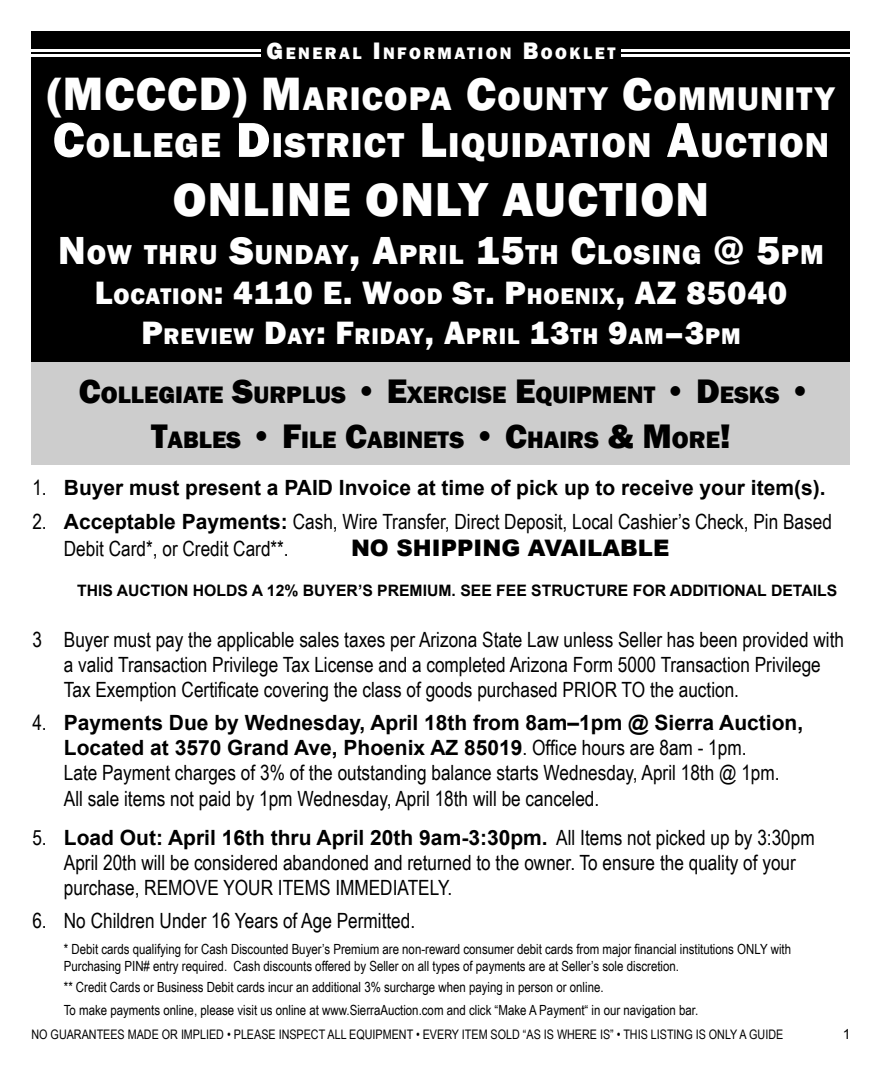
<style>
.page{position:relative;width:882px;height:1071px;background:#fff}
.page>*{position:absolute;margin:0;border:0;box-sizing:border-box;transform-origin:0 0}
.t1{font:800 49px "Franklin Gothic";color:#fff}
.t2{font:800 35.52px "Franklin Gothic";letter-spacing:.035em;color:#fff}
.t3{font:800 33.6px "Franklin Gothic";letter-spacing:.035em;color:#fff}
.t4{font:800 33.25px "Franklin Gothic";letter-spacing:.025em;color:#fff}
.t5{font:800 28.18px "Franklin Gothic";letter-spacing:.035em;color:#fff}
.t6{font:800 24.5px/45.5px "Franklin Gothic";color:#000;text-align:center}
.t7{font:800 23.28px "Franklin Gothic";letter-spacing:.035em;color:#fff}
.t8{font:900 22.75px "Arial";color:#000}
.t9{font:21px/25.2px "Arial Narrow";color:#000}
.t10{font:700 21px/25.2px "Arial";color:#000}
.t11{font:800 17.15px "Franklin Gothic";letter-spacing:.145em;color:#fff}
.t12{font:700 15.75px "Arial";color:#000}
.t13{font:14px/16.8px "Arial Narrow";color:#000}
.t14{font:14px "Arial";color:#000}
.t15{font:13.12px "Arial Narrow";color:#000}
.s1{font-size:24.5px}
.s2{font-size:48.12px}
.s3{font-size:50.75px}
.s4{font-size:40.25px}
.s5{font-size:23.28px}
.s6{font-size:33.25px}
.s7{font-size:35px}
.s8{font-family:"Arial Narrow";font-weight:400}
.s9{font-family:"Arial";font-weight:700}
</style>
<div class="page">
<div style="left:32px;top:32px;width:818px;height:330px;background:#000"></div>
<hr style="left:32px;top:49px;width:229px;height:2px;background:#fff">
<hr style="left:32px;top:54px;width:229px;height:2px;background:#fff">
<hr style="left:621px;top:49px;width:229px;height:2px;background:#fff">
<hr style="left:621px;top:54px;width:229px;height:2px;background:#fff">
<div style="left:32px;top:362px;width:818px;height:103px;background:#cdcdcd"></div>
<p class="t11" style="left:267px;top:42px;width:350px"><span class="s1">G</span>ENERAL <span class="s1">I</span> NFORM ATION <span class="s1">B</span>OOKLET</p>
<h3 class="t3" style="left:47px;top:77px;width:789px"><span class="s2">(MCCCD) M</span>ARICOPA <span class="s2">C</span>OUNTY <span class="s2">C</span>OMM UNITY</h3>
<h2 class="t2" style="left:53px;top:122px;width:778px"><span class="s3">C</span>OLLEGE <span class="s3">D</span>ISTRICT <span class="s3">L</span>IQUIDATION <span class="s3">A</span>UCTION</h2>
<h1 class="t1" style="left:173px;top:168px;width:31px">ONLINE</h1>
<h1 class="t1" style="left:365px;top:168px;width:32px">ONLY</h1>
<h1 class="t1" style="left:503px;top:168px;width:125px">AU CTION</h1>
<h3 class="t5" style="left:58px;top:236px;width:764px"><span class="s4">N</span> OW THRU <span class="s4">S</span>UNDAY<span class="s4">, A</span>PRIL <span class="s4">15</span>TH <span class="s4">C</span>LOSING <span class="s4">@ 5</span>PM</h3>
<h3 class="t4" style="left:95px;top:271px;width:694px">L<span class="s5">OCATION</span>: 4110 E. W<span class="s5">OOD</span> S<span class="s5">T</span>. P<span class="s5">HOENIX</span>, AZ 85040</h3>
<p class="t7" style="left:141px;top:321px;width:598px"><span class="s6">P</span>REVIEW <span class="s6">D</span>AY<span class="s6">: F</span>RIDAY<span class="s6">, A</span>PRIL <span class="s6">13</span>TH <span class="s6">9</span>AM<span class="s6">–3</span>PM</p>
<p class="t6" style="left:79px;top:372px;width:735px"><span class="s7">C</span>OLLEGIATE <span class="s7">S</span>URPLUS <span class="s7">• E</span>XERCISE <span class="s7">E</span>QUIPMENT <span class="s7">• D</span>ESKS <span class="s7">•<br>T</span>ABLES <span class="s7">• F</span>ILE <span class="s7">C</span>ABINETS <span class="s7">• C</span>HAIRS <span class="s7">&amp; M</span>ORE<span class="s7">!</span></p>
<p class="t10" style="left:32px;top:476px;width:795px"><span class="s8">1.</span> Buyer must present a PAID Invoice at time of pick up to receive your item(s).</p>
<p class="t9" style="left:64px;top:507px;width:770px;line-height:27.3px;text-indent:-32px">2. <span class="s9">Acceptable Payments:</span> Cash, Wire Transfer, Direct Deposit, Local Cashier’s Check, Pin Based<br>Debit Card*, or Credit Card**.</p>
<p class="t8" style="left:351px;top:531px;width:320px">NO SHIPPING AVAILABLE</p>
<p class="t12" style="left:77px;top:580px;width:762px">THIS AUCTION HOLDS A 12% BUYER’S PREMIUM. SEE FEE STRUCTURE FOR ADDITIONAL DETAILS</p>
<p class="t9" style="left:64px;top:626px;width:782px;text-indent:-32px">3 Buyer must pay the applicable sales taxes per Arizona State Law unless Seller has been provided with a valid Transaction Privilege Tax License and a completed Arizona Form 5000 Transaction Privilege<br>Tax Exemption Certificate covering the class of goods purchased PRIOR TO the auction.</p>
<p class="t10" style="left:64px;top:711px;width:741px;text-indent:-32px"><span class="s8">4.</span> Payments Due by Wednesday, April 18th from 8am–1pm @ Sierra Auction,<br>Located at 3570 Grand Ave, Phoenix AZ 85019<span class="s8">. Office hours are 8am - 1pm.</span></p>
<p class="t9" style="left:64px;top:760px;width:717px">Late Payment charges of 3% of the outstanding balance starts Wednesday, April 18th @ 1pm.<br>All sale items not paid by 1pm Wednesday, April 18th will be canceled.</p>
<p class="t10" style="left:32px;top:825px;width:784px"><span class="s8">5.</span> Load Out: April 16th thru April 20th 9am-3:30pm. <span class="s8">All Items not picked up by 3:30pm</span></p>
<p class="t9" style="left:64px;top:849px;width:734px">April 20th will be considered abandoned and returned to the owner. To ensure the quality of your purchase, REMOVE YOUR ITEMS IMMEDIATELY.</p>
<p class="t9" style="left:32px;top:907px;width:384px">6. No Children Under 16 Years of Age Permitted.</p>
<p class="t13" style="left:64px;top:941px;width:729px">* Debit cards qualifying for Cash Discounted Buyer’s Premium are non-reward consumer debit cards from major financial institutions ONLY with<br>Purchasing PIN# entry required. Cash discounts offered by Seller on all types of payments are at Seller’s sole discretion.</p>
<p class="t13" style="left:64px;top:975px;width:636px;line-height:22.8px">** Credit Cards or Business Debit cards incur an additional 3% surcharge when paying in person or online.<br>To make payments online, please visit us online at www.SierraAuction.com and click “Make A Payment“ in our navigation bar.</p>
<p class="t15" style="left:32px;top:1025px;width:753px">NO GUARANTEES MADE OR IMPLIED • PLEASE INSPECT ALL EQUIPMENT • EVERY ITEM SOLD “AS IS WHERE IS” • THIS LISTING IS ONLY A GUIDE</p>
<p class="t14" style="left:843px;top:1025px;width:9px">1</p>
</div>
